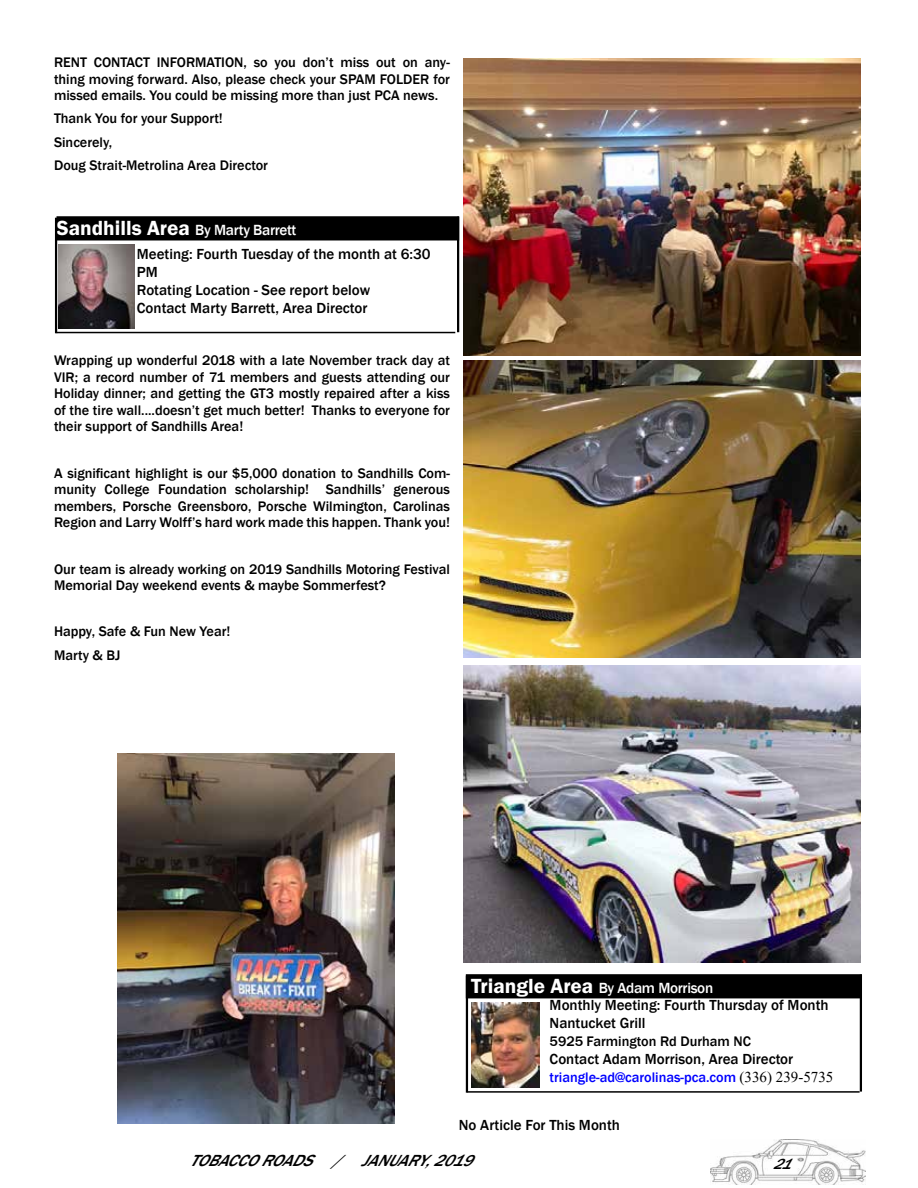
<style>
.page{position:relative;width:918px;height:1188px;background:#fff}
.page>*{position:absolute;margin:0;border:0;box-sizing:border-box;transform-origin:0 0}
.t1{font:italic 500 16.5px "Franklin Gothic";color:#000}
.t2{font:500 15.15px "Franklin Gothic";letter-spacing:-.02em;color:#fff}
.t3{font:500 15px/18px "Franklin Gothic";color:#000}
.t4{font:italic 500 15px "Franklin Gothic";color:#000}
.t5{font:500 14.25px/16.5px "Franklin Gothic";color:#000;text-align:justify}
.t6{font:500 14.25px "Franklin Gothic";color:#00f}
.s1{font-family:"Franklin Gothic URW Dem";font-weight:400;font-size:21.15px}
.s2{font-family:"Times New Roman";font-weight:400;font-size:15px;color:#000}
</style>
<div class="page">
<img style="left:710px;top:1139px;width:156px;height:46px">
<img style="left:59px;top:244px;width:76px;height:85px">
<div style="left:56px;top:221px;width:403px;height:23px;background:linear-gradient(to right,#fff,#fff)"></div>
<div style="left:56px;top:216px;width:403px;height:24px;background:#000"></div>
<hr style="left:57px;top:332px;width:398px;height:1px;background:#000">
<hr style="left:457px;top:217px;width:2px;height:115px;background:#000">
<hr style="left:55px;top:218px;width:2px;height:115px;background:#000">
<hr style="left:468px;top:1091px;width:392px;height:2px;background:#000">
<hr style="left:860px;top:975px;width:2px;height:117px;background:#000">
<div style="left:466px;top:974px;width:396px;height:24px;background:#000"></div>
<img style="left:471px;top:1002px;width:69px;height:85px">
<hr style="left:466px;top:976px;width:2px;height:117px;background:#000">
<img style="left:464px;top:665px;width:397px;height:297px">
<img style="left:464px;top:58px;width:396px;height:298px">
<img style="left:464px;top:361px;width:397px;height:297px">
<img style="left:117px;top:754px;width:277px;height:369px">
<p class="t5" style="left:54px;top:54px;width:398px">RENT CONTACT INFORMATION, so you don’t miss out on any&shy;thing moving forward. Also, please check your SPAM FOLDER for missed emails. You could be missing more than just PCA news.</p>
<p class="t5" style="left:54px;top:107px;width:215px;line-height:23.2px;text-align:left">Thank You for your Support!<br>Sincerely,<br>Doug Strait-Metrolina Area Director</p>
<p class="t2" style="left:56px;top:221px;width:241px"><span class="s1">Sandhills Area</span> By Marty Barrett</p>
<p class="t3" style="left:137px;top:245px;width:295px">Meeting: Fourth Tuesday of the month at 6:30<br>PM<br>Rotating Location - See report below<br>Contact Marty Barrett, Area Director</p>
<p class="t5" style="left:54px;top:352px;width:398px">Wrapping up wonderful 2018 with a late November track day at VIR; a record number of 71 members and guests attending our Holiday dinner; and getting the GT3 mostly repaired after a kiss of the tire wall....doesn’t get much better! Thanks to everyone for their support of Sandhills Area!</p>
<p class="t5" style="left:54px;top:465px;width:398px">A significant highlight is our $5,000 donation to Sandhills Com&shy;munity College Foundation scholarship! Sandhills’ generous members, Porsche Greensboro, Porsche Wilmington, Carolinas Region and Larry Wolff’s hard work made this happen. Thank you!</p>
<p class="t5" style="left:54px;top:561px;width:398px">Our team is already working on 2019 Sandhills Motoring Festival<br>Memorial Day weekend events &amp; maybe Sommerfest?</p>
<p class="t5" style="left:54px;top:620px;width:178px;line-height:23.2px">Happy, Safe &amp; Fun New Year!<br>Marty &amp; BJ</p>
<p class="t2" style="left:471px;top:979px;width:244px"><span class="s1">Triangle Area</span> By Adam Morrison</p>
<p class="t3" style="left:550px;top:996px;width:281px">Monthly Meeting: Fourth Thursday of Month<br>Nantucket Grill</p>
<p class="t5" style="left:550px;top:1033px;width:203px">5925 Farmington Rd Durham NC</p>
<p class="t3" style="left:550px;top:1050px;width:245px">Contact Adam Morrison, Area Director</p>
<p class="t6" style="left:550px;top:1068px;width:285px">triangle-ad@carolinas-pca.com <span class="s2">(336) 239-5735</span></p>
<p class="t3" style="left:459px;top:1116px;width:163px">No Article For This Month</p>
<p class="t1" style="left:189px;top:1151px;width:296px">TOBACCOROADS / JANUARY,2019</p>
<p class="t4" style="left:773px;top:1155px;width:30px">21</p>
</div>
